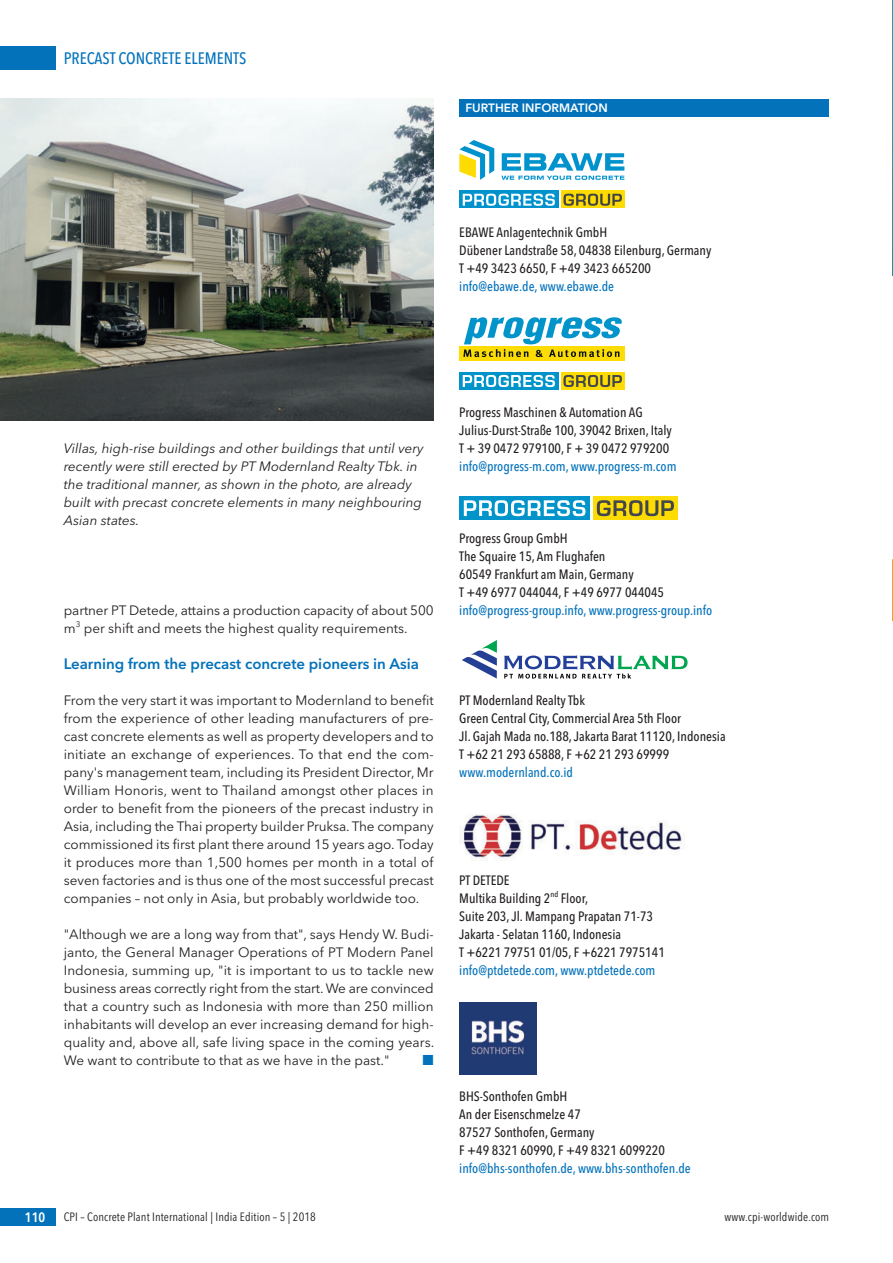
<style>
.page{position:relative;width:893px;height:1263px;background:#fff}
.page>*{position:absolute;margin:0;border:0;box-sizing:border-box;transform-origin:0 0}
.t1{font:500 16.5px "Avenir Next Condensed";color:#0372bb}
.t2{font:600 15px "Avenir Next";color:#0372bb}
.t3{font:13.5px/18px "Avenir Next";color:#231f20;text-align:justify}
.t4{font:500 13.5px/18px "Avenir Next Condensed";color:#231f20}
.t5{font:italic 13.5px/18px "Avenir Next";color:#231f20}
.t6{font:500 13.5px "Avenir Next Condensed";color:#0372bb}
.t7{font:600 13.5px "Avenir Next Condensed";color:#fff}
.t8{font:13.5px "European Pi Three";color:#0372bb}
.t9{font:12px "Avenir Next Condensed";letter-spacing:.01em;color:#231f20}
.t10{font:600 12px "Avenir Next";color:#fff}
</style>
<div class="page">
<div style="left:0;top:47px;width:55px;height:23px;background:#0372bb"></div>
<div style="left:0;top:1208px;width:55px;height:18px;background:#0372bb"></div>
<div style="left:459px;top:100px;width:370px;height:17px;background:#0372bb"></div>
<div style="left:459px;top:190px;width:99px;height:18px;background:#0092cd"></div>
<div style="left:561px;top:190px;width:63px;height:18px;background:#fedc02"></div>
<svg style="left:463px;top:193px;width:92px;height:13px"></svg>
<svg style="left:563px;top:193px;width:59px;height:13px"></svg>
<svg style="left:459px;top:140px;width:35px;height:40px"></svg>
<svg style="left:501px;top:153px;width:123px;height:27px"></svg>
<div style="left:459px;top:372px;width:99px;height:18px;background:#0094ca"></div>
<div style="left:561px;top:372px;width:63px;height:18px;background:#fddc03"></div>
<svg style="left:463px;top:375px;width:92px;height:12px"></svg>
<svg style="left:563px;top:375px;width:59px;height:12px"></svg>
<div style="left:459px;top:347px;width:165px;height:14px;background:#fddc03"></div>
<svg style="left:463px;top:317px;width:160px;height:40px"></svg>
<div style="left:459px;top:496px;width:131px;height:23px;background:#0094ca"></div>
<div style="left:593px;top:496px;width:84px;height:23px;background:#fddc03"></div>
<svg style="left:464px;top:500px;width:121px;height:16px"></svg>
<svg style="left:597px;top:500px;width:77px;height:16px"></svg>
<svg style="left:462px;top:640px;width:35px;height:38px"></svg>
<svg style="left:504px;top:655px;width:184px;height:23px"></svg>
<img style="left:459px;top:814px;width:224px;height:46px">
<img style="left:459px;top:1002px;width:78px;height:72px">
<img style="left:0;top:98px;width:434px;height:322px">
<hr style="left:892px;top:370px;width:1px;height:251px;background:#d9dfdf">
<img style="left:892px;top:0;width:1px;height:276px">
<svg style="left:892px;top:559px;width:1px;height:62px"></svg>
<p class="t1" style="left:64px;top:51px;width:184px">PRECAST CONCRETE ELEMENTS</p>
<p class="t10" style="left:465px;top:103px;width:144px">FURTHER INFORMATION</p>
<p class="t4" style="left:459px;top:224px;width:254px">EBAWE Anlagentechnik GmbH<br>Dübener Landstraße 58, 04838 Eilenburg, Germany<br>T +49 3423 6650, F +49 3423 665200</p>
<p class="t6" style="left:459px;top:280px;width:156px">info@ebawe.de, www.ebawe.de</p>
<p class="t5" style="left:64px;top:440px;width:361px">Villas, high-rise buildings and other buildings that until very recently were still erected by PT Modernland Realty Tbk. in the traditional manner, as shown in the photo, are already built with precast concrete elements in many neighbouring Asian states.</p>
<p class="t3" style="left:64px;top:602px;width:371px">partner PT Detede, attains a production capacity of about 500 m<sup>3</sup> per shift and meets the highest quality requirements.</p>
<p class="t2" style="left:64px;top:657px;width:357px">Learning from the precast concrete pioneers in Asia</p>
<p class="t3" style="left:64px;top:692px;width:372px">From the very start it was important to Modernland to benefit from the experience of other leading manufacturers of pre&shy;cast concrete elements as well as property developers and to initiate an exchange of experiences. To that end the com&shy;pany's management team, including its President Director, Mr William Honoris, went to Thailand amongst other places in order to benefit from the pioneers of the precast industry in Asia, including the Thai property builder Pruksa. The company commissioned its first plant there around 15 years ago. Today it produces more than 1,500 homes per month in a total of seven factories and is thus one of the most successful precast companies – not only in Asia, but probably worldwide too.</p>
<p class="t3" style="left:64px;top:926px;width:372px">"Although we are a long way from that", says Hendy W. Budi&shy;janto, the General Manager Operations of PT Modern Panel Indonesia, summing up, "it is important to us to tackle new business areas correctly right from the start. We are convinced that a country such as Indonesia with more than 250 million inhabitants will develop an ever increasing demand for high&shy;quality and, above all, safe living space in the coming years.<br>We want to contribute to that as we have in the past."</p>
<p class="t8" style="left:422px;top:1051px;width:13px">-</p>
<p class="t4" style="left:459px;top:404px;width:214px">Progress Maschinen &amp; Automation AG<br>Julius-Durst-Straße 100, 39042 Brixen, Italy<br>T + 39 0472 979100, F + 39 0472 979200</p>
<p class="t6" style="left:459px;top:460px;width:219px">info@progress-m.com, www.progress-m.com</p>
<p class="t4" style="left:459px;top:530px;width:206px">Progress Group GmbH<br>The Squaire 15, Am Flughafen<br>60549 Frankfurt am Main, Germany<br>T +49 6977 044044, F +49 6977 044045</p>
<p class="t6" style="left:459px;top:604px;width:254px">info@progress-group.info, www.progress-group.info</p>
<p class="t4" style="left:459px;top:692px;width:268px">PT Modernland Realty Tbk<br>Green Central City, Commercial Area 5th Floor<br>Jl. Gajah Mada no.188, Jakarta Barat 11120, Indonesia T +62 21 293 65888, F +62 21 293 69999</p>
<p class="t6" style="left:459px;top:766px;width:115px">www.modernland.co.id</p>
<p class="t4" style="left:459px;top:872px;width:207px">PT DETEDE<br>Multika Building 2<sup>nd</sup> Floor,<br>Suite 203, Jl. Mampang Prapatan 71-73<br>Jakarta - Selatan 1160, Indonesia<br>T +6221 79751 01/05, F +6221 7975141</p>
<p class="t6" style="left:459px;top:964px;width:198px">info@ptdetede.com, www.ptdetede.com</p>
<p class="t4" style="left:459px;top:1088px;width:207px">BHS-Sonthofen GmbH<br>An der Eisenschmelze 47<br>87527 Sonthofen, Germany<br>F +49 8321 60990, F +49 8321 6099220</p>
<p class="t6" style="left:459px;top:1162px;width:233px">info@bhs-sonthofen.de, www.bhs-sonthofen.de</p>
<p class="t7" style="left:25px;top:1211px;width:22px">110</p>
<p class="t9" style="left:64px;top:1211px;width:254px">CPI – Concrete Plant International | India Edition – 5 | 2018</p>
<p class="t9" style="left:725px;top:1211px;width:106px">www.cpi-worldwide.com</p>
</div>
